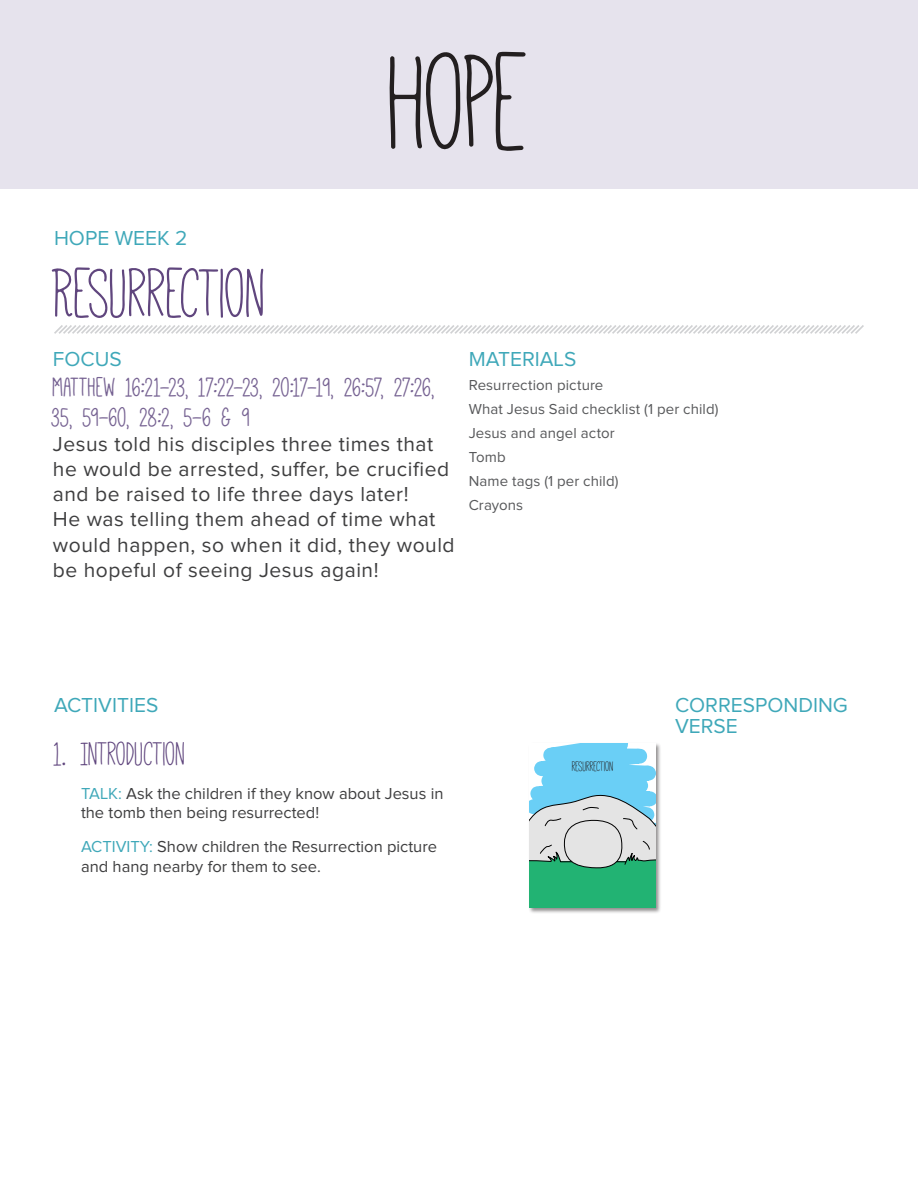
<style>
.page{position:relative;width:918px;height:1188px;background:#fff}
.page>*{position:absolute;margin:0;border:0;box-sizing:border-box;transform-origin:0 0}
.t1{font:153px "Mathlete Skinny";color:#231f20}
.subhead_1{font:78px "Mathlete Skinny";letter-spacing:-.03em;color:#60467e}
.t2{font:37.5px "Mathlete Skinny";letter-spacing:-.02em;color:#60467e}
.focus_verse{font:30px/30px "Mathlete Bulky";letter-spacing:.01em;color:#766292}
.focus_verse-2{font:21px/25.2px "Proxima Nova";letter-spacing:.025em;color:#3e3e3f}
.subhead_1-2{font:21px/21px "Proxima Nova";color:#3fa8b9}
.list{font:16.5px/19.8px "Proxima Nova";color:#3e3e3f}
.t3{font:15.6px "Mathlete Skinny";letter-spacing:-.03em;color:#231f20}
.t4{font:15px "Proxima Nova";letter-spacing:.005em;color:#57585a}
.s1{color:#3fa8b9}
</style>
<div class="page">
<div style="left:0;top:0;width:918px;height:189px;background:#e6e3ed"></div>
<svg style="left:54px;top:325px;width:810px;height:9px"></svg>
<div style="left:528px;top:742px;width:134px;height:172px;background:#231f20;opacity:.5"></div>
<svg style="left:529px;top:744px;width:127px;height:164px;background:#84cbc6"></svg>
<p class="t1" style="left:385px;top:29px;width:149px">HOPE</p>
<p class="subhead_1-2" style="left:54px;top:228px;width:135px">HOPE WEEK 2</p>
<p class="subhead_1" style="left:54px;top:256px;width:214px">RESURRECTION</p>
<p class="subhead_1-2" style="left:53px;top:349px;width:70px">FOCUS</p>
<p class="focus_verse" style="left:53px;top:372px;width:383px">MATTHEW 16:21-23, 17:22-23, 20:17-19, 26:57, 27:26,<br>35, 59-60, 28:2, 5-6 &amp; 9</p>
<p class="focus_verse-2" style="left:53px;top:432px;width:403px">Jesus told his disciples three times that he would be arrested, suffer, be crucified and be raised to life three days later!<br>He was telling them ahead of time what would happen, so when it did, they would be hopeful of seeing Jesus again!</p>
<p class="subhead_1-2" style="left:469px;top:349px;width:109px">MATERIALS</p>
<p class="t4" style="left:469px;top:378px;width:136px">Resurrection picture</p>
<p class="t4" style="left:469px;top:402px;width:251px">What Jesus Said checklist (1 per child)</p>
<p class="t4" style="left:469px;top:426px;width:147px">Jesus and angel actor</p>
<p class="t4" style="left:469px;top:450px;width:39px">Tomb</p>
<p class="t4" style="left:469px;top:474px;width:151px">Name tags (1 per child)</p>
<p class="t4" style="left:469px;top:498px;width:56px">Crayons</p>
<p class="subhead_1-2" style="left:54px;top:696px;width:106px">ACTIVITIES</p>
<p class="t2" style="left:54px;top:736px;width:133px">1. INTRODUCTION</p>
<p class="list" style="left:81px;top:784px;width:364px"><span class="s1">TALK:</span> Ask the children if they know about Jesus in the tomb then being resurrected!</p>
<p class="list" style="left:81px;top:837px;width:358px"><span class="s1">ACTIVITY:</span> Show children the Resurrection picture and hang nearby for them to see.</p>
<p class="t3" style="left:572px;top:759px;width:43px">RESURRECTION</p>
<p class="subhead_1-2" style="left:675px;top:696px;width:174px">CORRESPONDING<br>VERSE</p>
</div>
